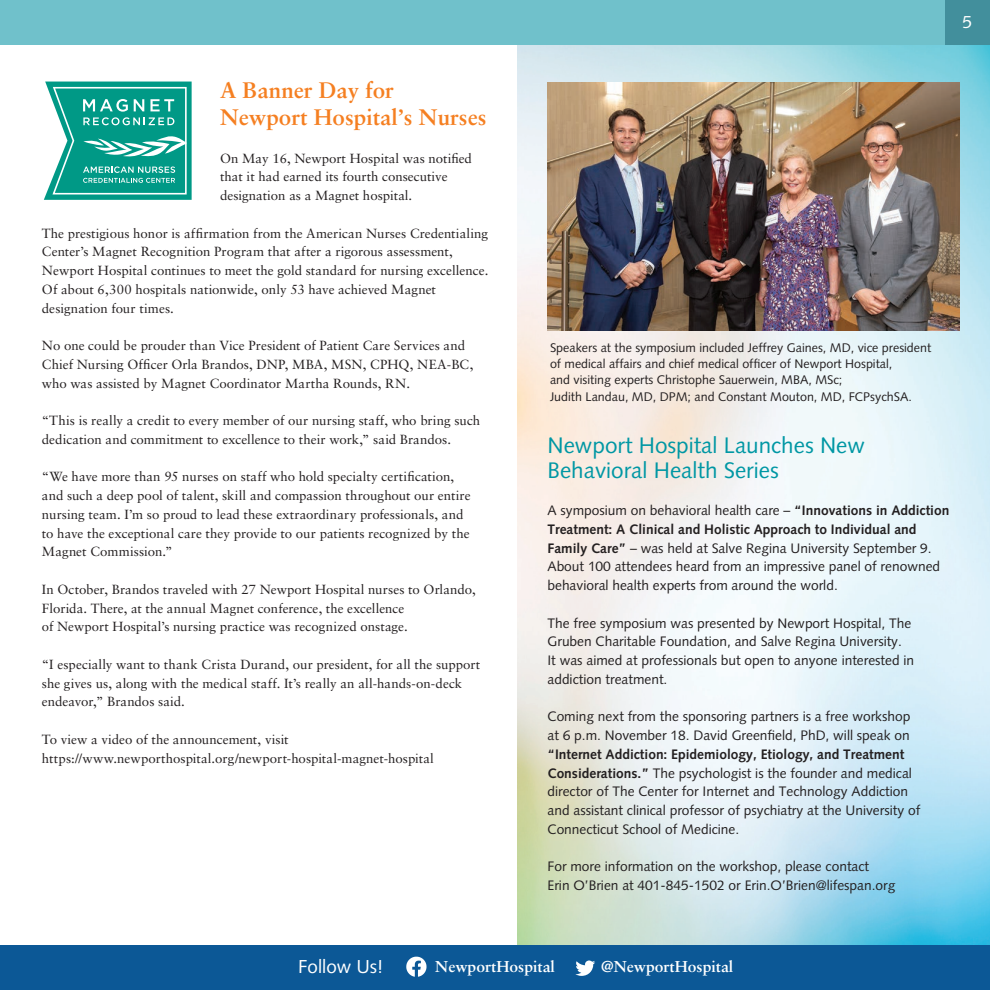
<style>
.page{position:relative;width:990px;height:990px;background:#fff}
.page>*{position:absolute;margin:0;border:0;box-sizing:border-box;transform-origin:0 0}
.t1{font:22.5px/25px "Syntax";color:#0097a4}
.t2{font:700 22.5px/27px "Sabon";color:#f57f21}
.t3{font:18.75px "Syntax";color:#fff}
.t4{font:17.5px "Syntax";color:#fff}
.t5{font:700 15.75px "Sabon";color:#fff}
.t6{font:13.75px/18.8px "Syntax";color:#231f20}
.t7{font:13.25px/18.8px "Sabon";color:#231f20}
.t8{font:12.5px/16.2px "Syntax";color:#231f20}
.s1{font-weight:700}
</style>
<div class="page">
<img style="left:518px;top:45px;width:472px;height:900px">
<div style="left:0;top:0;width:945px;height:45px;background:#70c1cb"></div>
<div style="left:945px;top:0;width:45px;height:45px;background:#428f9c"></div>
<svg style="left:44px;top:82px;width:148px;height:118px"></svg>
<img style="left:548px;top:83px;width:411px;height:247px">
<div style="left:0;top:945px;width:990px;height:45px;background:#0c5896"></div>
<svg style="left:406px;top:957px;width:21px;height:20px"></svg>
<svg style="left:575px;top:961px;width:20px;height:15px"></svg>
<p class="t2" style="left:220px;top:76px;width:268px">A Banner Day for<br>Newport Hospital’s Nurses</p>
<p class="t7" style="left:220px;top:149px;width:253px">On May 16, Newport Hospital was notifed that it had earned its fourth consecutive designation as a Magnet hospital.</p>
<p class="t7" style="left:42px;top:223px;width:448px">The prestigious honor is affrmation from the American Nurses Credentialing Center’s Magnet Recognition Program that after a rigorous assessment, Newport Hospital continues to meet the gold standard for nursing excellence.<br>Of about 6,300 hospitals nationwide, only 53 have achieved Magnet designation four times.</p>
<p class="t7" style="left:42px;top:336px;width:433px">No one could be prouder than Vice President of Patient Care Services and<br>Chief Nursing Offcer Orla Brandos, DNP, MBA, MSN, CPHQ, NEA-BC, who was assisted by Magnet Coordinator Martha Rounds, RN.</p>
<p class="t7" style="left:42px;top:411px;width:440px">“This is really a credit to every member of our nursing staff, who bring such dedication and commitment to excellence to their work,” said Brandos.</p>
<p class="t7" style="left:42px;top:467px;width:430px">“We have more than 95 nurses on staff who hold specialty certifcation, and such a deep pool of talent, skill and compassion throughout our entire nursing team. I’m so proud to lead these extraordinary professionals, and to have the exceptional care they provide to our patients recognized by the Magnet Commission.”</p>
<p class="t7" style="left:42px;top:580px;width:435px">In October, Brandos traveled with 27 Newport Hospital nurses to Orlando,<br>Florida. There, at the annual Magnet conference, the excellence<br>of Newport Hospital’s nursing practice was recognized onstage.</p>
<p class="t7" style="left:42px;top:655px;width:440px">“I especially want to thank Crista Durand, our president, for all the support she gives us, along with the medical staff. It’s really an all-hands-on-deck endeavor,” Brandos said.</p>
<p class="t7" style="left:42px;top:730px;width:394px">To view a video of the announcement, visit https://www.newporthospital.org/newport-hospital-magnet-hospital</p>
<p class="t4" style="left:963px;top:12px;width:11px">5</p>
<p class="t8" style="left:550px;top:339px;width:383px">Speakers at the symposium included Jeffrey Gaines, MD, vice president of medical affairs and chief medical offcer of Newport Hospital,<br>and visiting experts Christophe Sauerwein, MBA, MSc;<br>Judith Landau, MD, DPM; and Constant Mouton, MD, FCPsychSA.</p>
<p class="t1" style="left:548px;top:432px;width:319px">Newport Hospital Launches New<br>Behavioral Health Series</p>
<p class="t6" style="left:548px;top:501px;width:403px">A symposium on behavioral health care – <span class="s1">“Innovations in Addiction Treatment: A Clinical and Holistic Approach to Individual and Family Care”</span> – was held at Salve Regina University September 9.<br>About 100 attendees heard from an impressive panel of renowned behavioral health experts from around the world.</p>
<p class="t6" style="left:548px;top:614px;width:368px">The free symposium was presented by Newport Hospital, The Gruben Charitable Foundation, and Salve Regina University.<br>It was aimed at professionals but open to anyone interested in addiction treatment.</p>
<p class="t6" style="left:548px;top:707px;width:364px">Coming next from the sponsoring partners is a free workshop at 6 p.m. November 18. David Greenfeld, PhD, will speak on</p>
<p class="t6" style="left:548px;top:745px;width:374px"><span class="s1">“Internet Addiction: Epidemiology, Etiology, and Treatment Considerations.”</span> The psychologist is the founder and medical director of The Center for Internet and Technology Addiction and assistant clinical professor of psychiatry at the University of Connecticut School of Medicine.</p>
<p class="t6" style="left:548px;top:857px;width:349px">For more information on the workshop, please contact<br>Erin O’Brien at 401-845-1502 or Erin.O’Brien@lifespan.org</p>
<p class="t3" style="left:298px;top:955px;width:87px">Follow Us!</p>
<p class="t5" style="left:435px;top:957px;width:121px">NewportHospital</p>
<p class="t5" style="left:601px;top:957px;width:134px">@NewportHospital</p>
</div>
